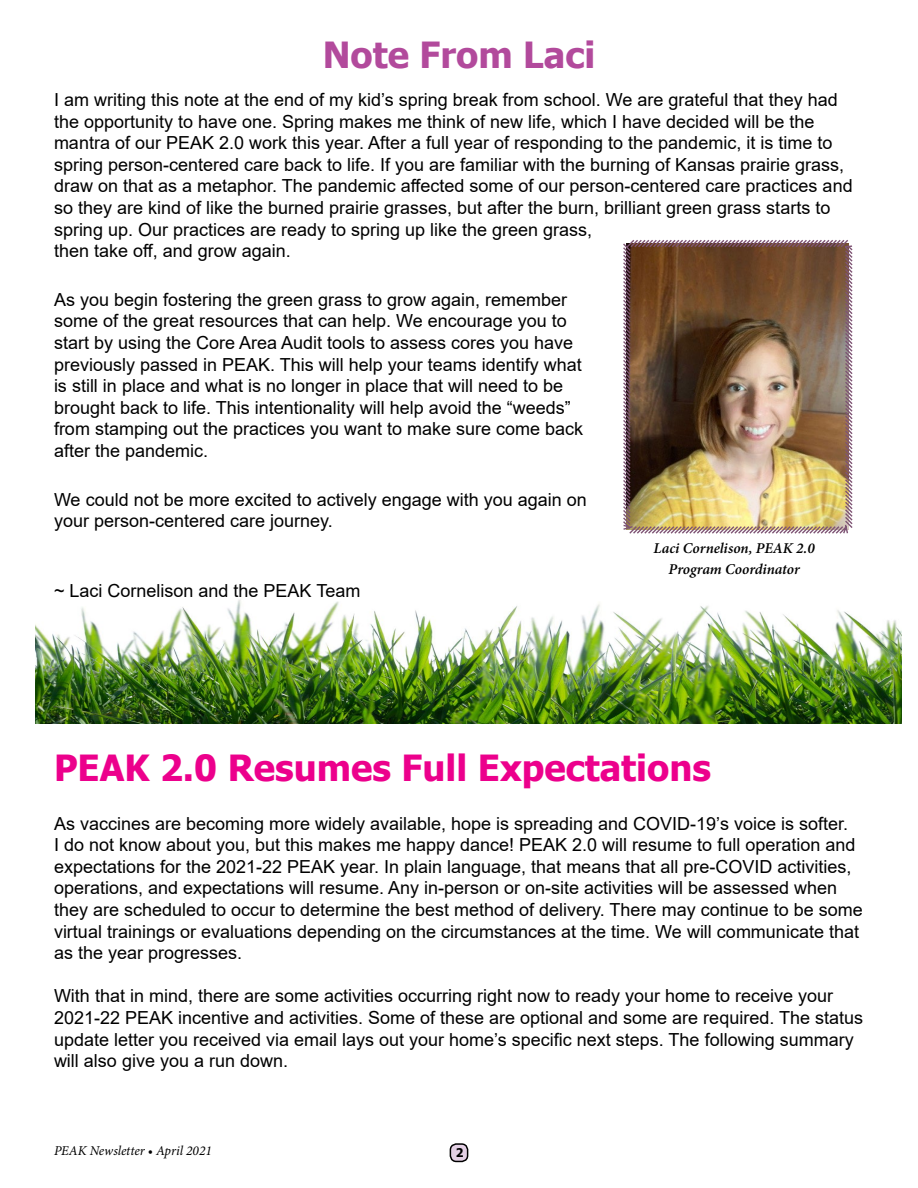
<style>
.page{position:relative;width:918px;height:1188px;background:#fff}
.page>*{position:absolute;margin:0;border:0;box-sizing:border-box;transform-origin:0 0}
.t1{font:700 36px "Tahoma";color:#ec008c}
.t2{font:700 36px "Tahoma";color:#b24a9c}
.t3{font:18px/21.6px "Arial";color:#000}
.t4{font:italic 600 15px/21px "Minion Pro";letter-spacing:-.005em;color:#000;text-align:center}
.t5{font:italic 13.5px "Minion Pro";color:#000}
.t6{font:700 12px "Tahoma";color:#000}
</style>
<div class="page">
<img style="left:36px;top:599px;width:866px;height:125px">
<div style="left:450px;top:1144px;width:18px;height:17px;background:#e4d0e5;border-radius:6px"></div>
<div style="left:450px;top:1143px;width:18px;height:19px;border:2px solid #000;border-radius:6px"></div>
<img style="left:623px;top:239px;width:230px;height:295px">
<h1 class="t2" style="left:323px;top:30px;width:274px">Note From Laci</h1>
<p class="t3" style="left:54px;top:89px;width:800px">I am writing this note at the end of my kid’s spring break from school. We are grateful that they had the opportunity to have one. Spring makes me think of new life, which I have decided will be the mantra of our PEAK 2.0 work this year. After a full year of responding to the pandemic, it is time to spring person-centered care back to life. If you are familiar with the burning of Kansas prairie grass, draw on that as a metaphor. The pandemic affected some of our person-centered care practices and so they are kind of like the burned prairie grasses, but after the burn, brilliant green grass starts to spring up. Our practices are ready to spring up like the green grass,<br>then take off, and grow again.</p>
<p class="t3" style="left:54px;top:289px;width:531px">As you begin fostering the green grass to grow again, remember some of the great resources that can help. We encourage you to start by using the Core Area Audit tools to assess cores you have previously passed in PEAK. This will help your teams identify what is still in place and what is no longer in place that will need to be brought back to life. This intentionality will help avoid the “weeds” from stamping out the practices you want to make sure come back after the pandemic.</p>
<p class="t3" style="left:54px;top:488px;width:534px">We could not be more excited to actively engage with you again on your person-centered care journey.</p>
<p class="t3" style="left:54px;top:580px;width:308px">~ Laci Cornelison and the PEAK Team</p>
<p class="t4" style="left:654px;top:538px;width:163px">Laci Cornelison, PEAK 2.0<br>Program Coordinator</p>
<h1 class="t1" style="left:54px;top:743px;width:658px">PEAK 2.0 Resumes Full Expectations</h1>
<p class="t3" style="left:54px;top:812px;width:803px">As vaccines are becoming more widely available, hope is spreading and COVID-19’s voice is softer.<br>I do not know about you, but this makes me happy dance! PEAK 2.0 will resume to full operation and</p>
<p class="t3" style="left:54px;top:856px;width:810px">expectations for the 2021-22 PEAK year. In plain language, that means that all pre-COVID activities, operations, and expectations will resume. Any in-person or on-site activities will be assessed when they are scheduled to occur to determine the best method of delivery. There may continue to be some virtual trainings or evaluations depending on the circumstances at the time. We will communicate that as the year progresses.</p>
<p class="t3" style="left:54px;top:985px;width:811px">With that in mind, there are some activities occurring right now to ready your home to receive your 2021-22 PEAK incentive and activities. Some of these are optional and some are required. The status update letter you received via email lays out your home’s specific next steps. The following summary will also give you a run down.</p>
<p class="t5" style="left:54px;top:1141px;width:159px">PEAK Newsletter • April 2021</p>
<p class="t6" style="left:456px;top:1144px;width:9px">2</p>
</div>
